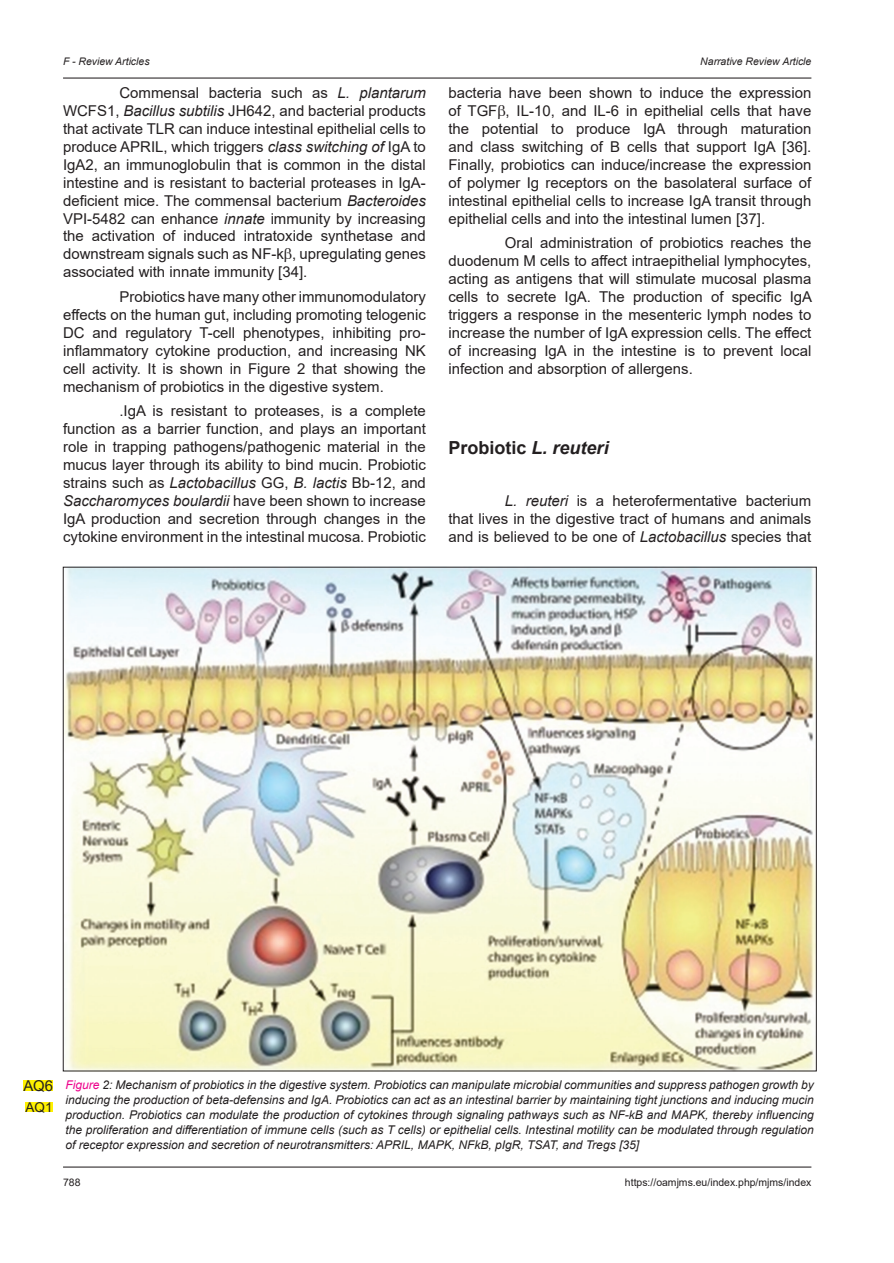
<style>
.page{position:relative;width:894px;height:1263px;background:#fff}
.page>*{position:absolute;margin:0;border:0;box-sizing:border-box;transform-origin:0 0}
.t1{font:700 18px "Arial";color:#231f20}
.TX{font:15px/18px "Arial";color:#231f20;text-align:justify}
.TXFL{font:15px "Arial";color:#231f20}
.AU{font:13.5px "Arial";color:#231f20}
.FGC{font:italic 12px/15px "Arial";color:#231f20;text-align:justify}
.t2{font:10.5px "Arial";color:#231f20}
.t3{font:italic 10.5px "Arial";color:#231f20}
.s1{font-style:italic}
.s2{color:#ed028c}
</style>
<div class="page">
<hr style="left:63px;top:78px;width:748px;height:1px;background:#231f20">
<hr style="left:63px;top:1166px;width:748px;height:1px;background:#231f20">
<div style="left:26px;top:1101px;width:27px;height:10px;background:#fff101"></div>
<div style="left:23px;top:1080px;width:30px;height:11px;background:#fff101"></div>
<img style="left:65px;top:569px;width:749px;height:500px">
<p class="t3" style="left:63px;top:54px;width:88px">F - Review Articles</p>
<p class="t3" style="left:700px;top:54px;width:112px">Narrative Review Article</p>
<p class="TX" style="left:63px;top:84px;width:364px;text-indent:56px">Commensal bacteria such as <span class="s1">L. plantarum </span>WCFS1, <span class="s1">Bacillus subtilis</span> JH642, and bacterial products that activate TLR can induce intestinal epithelial cells to produce APRIL, which triggers <span class="s1">class switching of</span> IgA to IgA2, an immunoglobulin that is common in the distal intestine and is resistant to bacterial proteases in IgA&shy;deficient mice. The commensal bacterium <span class="s1">Bacteroides </span>VPI-5482 can enhance <span class="s1">innate</span> immunity by increasing the activation of induced intratoxide synthetase and downstream signals such as NF-k , upregulating genes associated with innate immunity [34].</p>
<p class="TX" style="left:63px;top:287px;width:364px;text-indent:56px">Probiotics have many other immunomodulatory effects on the human gut, including promoting telogenic DC and regulatory T-cell phenotypes, inhibiting pro&shy;inflammatory cytokine production, and increasing NK cell activity. It is shown in Figure 2 that showing the mechanism of probiotics in the digestive system.</p>
<p class="TX" style="left:63px;top:401px;width:364px;text-indent:56px">.IgA is resistant to proteases, is a complete function as a barrier function, and plays an important role in trapping pathogens/pathogenic material in the mucus layer through its ability to bind mucin. Probiotic strains such as <span class="s1">Lactobacillus</span> GG, <span class="s1">B. lactis</span> Bb-12, and <span class="s1">Saccharomyces boulardii</span> have been shown to increase IgA production and secretion through changes in the cytokine environment in the intestinal mucosa. Probiotic</p>
<p class="TX" style="left:448px;top:84px;width:364px">bacteria have been shown to induce the expression of TGF , IL-10, and IL-6 in epithelial cells that have the potential to produce IgA through maturation and class switching of B cells that support IgA [36].<br>Finally, probiotics can induce/increase the expression of polymer Ig receptors on the basolateral surface of intestinal epithelial cells to increase IgA transit through epithelial cells and into the intestinal lumen [37].</p>
<p class="TX" style="left:448px;top:233px;width:365px;text-indent:56px">Oral administration of probiotics reaches the duodenum M cells to affect intraepithelial lymphocytes, acting as antigens that will stimulate mucosal plasma cells to secrete IgA. The production of specific IgA triggers a response in the mesenteric lymph nodes to increase the number of IgA expression cells. The effect of increasing IgA in the intestine is to prevent local infection and absorption of allergens.</p>
<h1 class="t1" style="left:448px;top:434px;width:162px">Probiotic <span class="s1">L. reuteri</span></h1>
<p class="TX" style="left:448px;top:492px;width:364px;text-indent:56px"><span class="s1">L. reuteri</span> is a heterofermentative bacterium that lives in the digestive tract of humans and animals and is believed to be one of <span class="s1">Lactobacillus</span> species that</p>
<p class="TXFL" style="left:23px;top:1075px;width:31px">AQ6</p>
<p class="FGC" style="left:66px;top:1077px;width:749px"><span class="s2">Figure</span> 2: Mechanism of probiotics in the digestive system. Probiotics can manipulate microbial communities and suppress pathogen growth by inducing the production of beta-defensins and IgA. Probiotics can act as an intestinal barrier by maintaining tight junctions and inducing mucin production. Probiotics can modulate the production of cytokines through signaling pathways such as NF-kB and MAPK, thereby influencing the proliferation and differentiation of immune cells (such as T cells) or epithelial cells. Intestinal motility can be modulated through regulation of receptor expression and secretion of neurotransmitters: APRIL, MAPK, NFkB, pIgR, TSAT, and Tregs [35]</p>
<p class="AU" style="left:26px;top:1097px;width:29px">AQ1</p>
<p class="t2" style="left:63px;top:1175px;width:19px">788</p>
<p class="t2" style="left:624px;top:1175px;width:188px">https://oamjms.eu/index.php/mjms/index</p>
</div>
